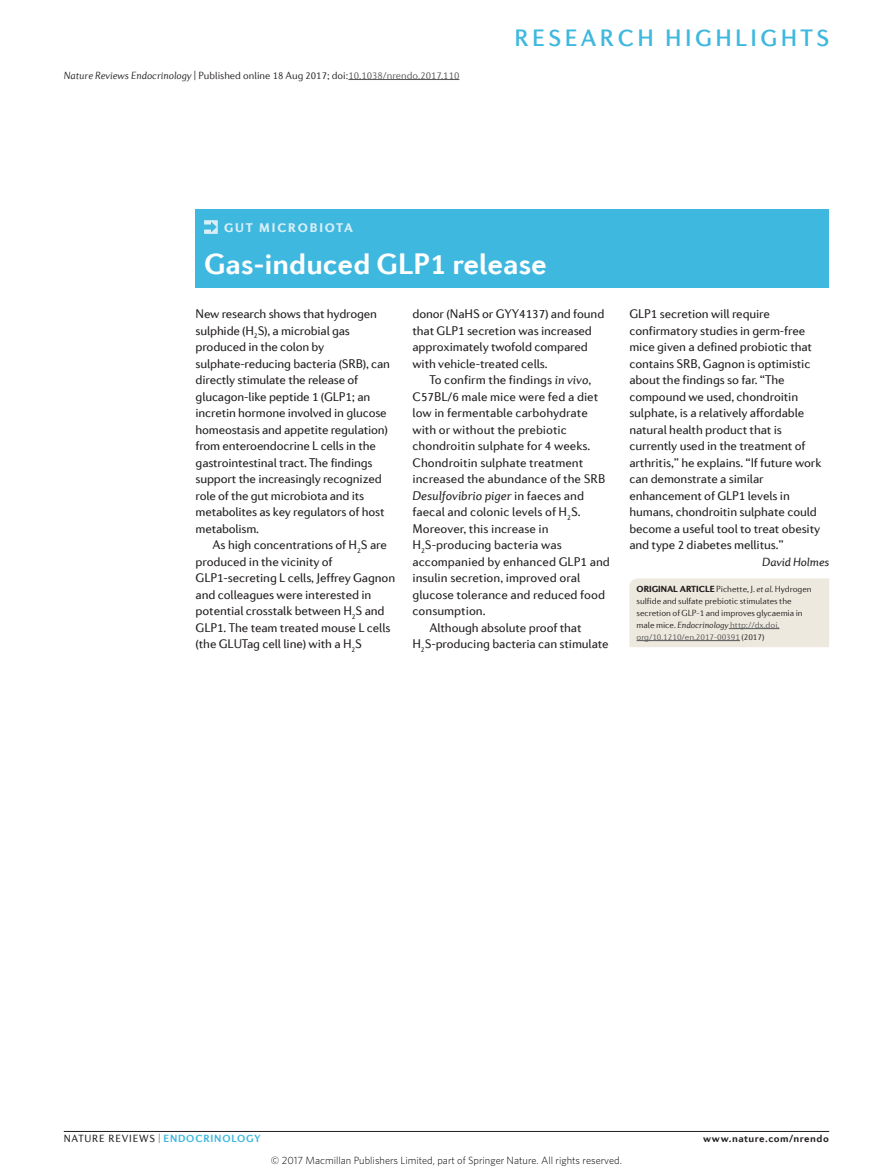
<style>
.page{position:relative;width:893px;height:1174px;background:#fff}
.page>*{position:absolute;margin:0;border:0;box-sizing:border-box;transform-origin:0 0}
.Title_small{font:700 30px "Diverda Sans Com";color:#fff}
.t1{font:500 24px "Diverda Sans Com";letter-spacing:.14em;color:#3eb8df}
.Bold_body_text{font:12.75px/16.5px "Diverda Sans Com";letter-spacing:-.01em;color:#231f20}
.Bold_body_first{font:12.75px/16.5px "Diverda Sans Com";letter-spacing:-.015em;color:#231f20}
.Strapline{font:900 12.75px "Diverda Sans Com";letter-spacing:.14em;color:#d9eef7}
.Author_box{font:italic 12px "Diverda Sans Com";letter-spacing:-.005em;color:#231f20}
.AOP_line{font:300 10.5px "Diverda Sans Com";color:#231f20}
.t2{font:300 10.5px "Whitney";color:#000}
.t3{font:10.5px "Diverda Sans Com";letter-spacing:.075em;color:#231f20}
.t4{font:700 10.5px "Diverda Sans Com";letter-spacing:.045em;color:#231f20}
.Info_box_text{font:300 9px/12px "Diverda Sans Com";letter-spacing:-.005em;color:#231f20}
.s1{font-style:italic}
.s2{color:#57585a}
.s3{font-weight:900}
.s4{font-weight:700;color:#3eb8df}
</style>
<div class="page">
<hr style="left:64px;top:1131px;width:765px;height:1px;background:#231f20">
<div style="left:196px;top:209px;width:633px;height:79px;background:#3eb8df"></div>
<svg style="left:204px;top:220px;width:14px;height:14px"></svg>
<div style="left:629px;top:578px;width:200px;height:69px;background:#eee9de"></div>
<hr style="left:729px;top:628px;width:50px;height:1px;background:#57585a">
<hr style="left:637px;top:640px;width:103px;height:1px;background:#57585a">
<hr style="left:348px;top:79px;width:111px;height:1px;background:#57585a">
<p class="AOP_line" style="left:64px;top:69px;width:397px"><span class="s1">Nature Reviews Endocrinology</span> | Published online 18 Aug 2017; doi:<span class="s2">10.1038/nrendo.2017.110</span></p>
<h2 class="t1" style="left:514px;top:24px;width:316px">RESEARCH HIGHLIGHTS</h2>
<p class="Strapline" style="left:224px;top:220px;width:130px">GUT MICROBIOTA</p>
<p class="Title_small" style="left:204px;top:246px;width:344px">Gas-induced GLP1 release</p>
<p class="Bold_body_first" style="left:196px;top:306px;width:196px">New research shows that hydrogen sulphide (H<sub>2</sub>S), a microbial gas produced in the colon by sulphate-reducing bacteria (SRB), can directly stimulate the release of glucagon-like peptide 1 (GLP1; an incretin hormone involved in glucose homeostasis and appetite regulation) from enteroendocrine L cells in the gastrointestinal tract. The findings support the increasingly recognized role of the gut microbiota and its metabolites as key regulators of host metabolism.</p>
<p class="Bold_body_text" style="left:196px;top:537px;width:201px;text-indent:17px">As high concentrations of H<sub>2</sub>S are produced in the vicinity of GLP1‑secreting L cells, Jeffrey Gagnon and colleagues were interested in potential crosstalk between H<sub>2</sub>S and GLP1. The team treated mouse L cells (the GLUTag cell line) with a H<sub>2</sub>S</p>
<p class="Bold_body_text" style="left:412px;top:306px;width:193px">donor (NaHS or GYY4137) and found that GLP1 secretion was increased approximately twofold compared with vehicle-treated cells.</p>
<p class="Bold_body_text" style="left:412px;top:372px;width:199px;text-indent:17px">To confirm the findings <span class="s1">in vivo</span>,<br>C57BL/6 male mice were fed a diet low in fermentable carbohydrate with or without the prebiotic chondroitin sulphate for 4 weeks.<br>Chondroitin sulphate treatment increased the abundance of the SRB<br><span class="s1">Desulfovibrio piger</span> in faeces and faecal and colonic levels of H<sub>2</sub>S.<br>Moreover, this increase in<br>H<sub>2</sub>S-producing bacteria was accompanied by enhanced GLP1 and insulin secretion, improved oral glucose tolerance and reduced food consumption.</p>
<p class="Bold_body_text" style="left:412px;top:619px;width:198px;text-indent:17px">Although absolute proof that<br>H<sub>2</sub>S-producing bacteria can stimulate</p>
<p class="Bold_body_text" style="left:629px;top:306px;width:194px">GLP1 secretion will require confirmatory studies in germ-free mice given a defined probiotic that contains SRB, Gagnon is optimistic about the findings so far. “The compound we used, chondroitin sulphate, is a relatively affordable natural health product that is currently used in the treatment of arthritis,” he explains. “If future work can demonstrate a similar enhancement of GLP1 levels in humans, chondroitin sulphate could become a useful tool to treat obesity and type 2 diabetes mellitus.”</p>
<p class="Author_box" style="left:762px;top:555px;width:69px">David Holmes</p>
<p class="Info_box_text" style="left:637px;top:583px;width:177px"><span class="s3">ORIGINAL ARTICLE</span> Pichette, J. <span class="s1">et al.</span> Hydrogen sulfide and sulfate prebiotic stimulates the secretion of GLP‑1 and improves glycaemia in male mice. <span class="s1">Endocrinology</span> <span class="s2">http://dx.doi. org/10.1210/en.2017‑00391</span> (2017)</p>
<p class="t3" style="left:64px;top:1132px;width:199px">NATURE REVIEWS | <span class="s4">ENDOCRINOLOGY</span></p>
<p class="t4" style="left:703px;top:1132px;width:127px">www.nature.com/nrendo</p>
<p class="t2" style="left:271px;top:1153px;width:352px">© 2017 Macmillan Publishers Limited, part of Springer Nature. All rights reserved.</p>
</div>
